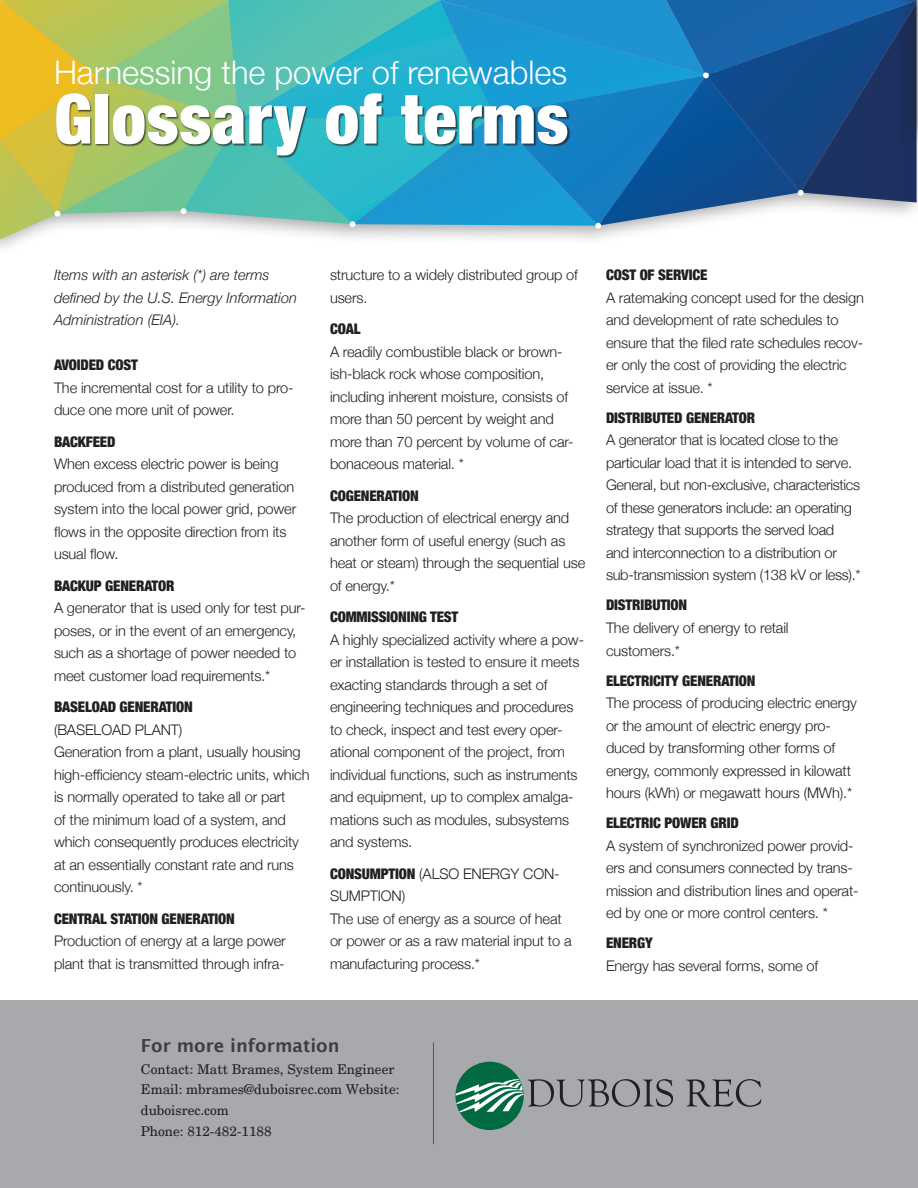
<style>
.page{position:relative;width:918px;height:1188px;background:#fff}
.page>*{position:absolute;margin:0;border:0;box-sizing:border-box;transform-origin:0 0}
.t1{font:900 condensed 69px "Helvetica Neue";letter-spacing:.01em;color:#fff}
.t2{font:300 32.7px "Helvetica Neue";color:#fff}
.t3{font:600 18px "Lucida Sans";color:#3e3e3f}
.t4{font:300 14.7px/22.5px "Helvetica Neue";letter-spacing:-.01em;color:#231f20}
.t5{font:900 condensed 14.7px/22.5px "Helvetica Neue";letter-spacing:-.01em;color:#231f20}
.t6{font:italic 300 14.7px/22.5px "Helvetica Neue";color:#231f20}
.t7{font:13.5px/20.7px "New Century Schlbk";color:#231f20}
.s1{font-weight:300;font-stretch:normal}
.s2{font-weight:900;font-stretch:condensed}
</style>
<div class="page">
<div style="left:0;top:1001px;width:918px;height:187px;background:#a8a9ad"></div>
<svg style="left:0;top:0;width:917px;height:239px;background:#569ca5"></svg>
<div style="left:57px;top:94px;width:514px;height:64px;background:#231f20;opacity:.75"></div>
<div style="left:897px;top:0;width:21px;height:149px;background:#231f20;opacity:.4"></div>
<hr style="left:433px;top:1042px;width:1px;height:102px;background:#57585a">
<svg style="left:686px;top:1079px;width:75px;height:28px"></svg>
<div style="left:455px;top:1062px;width:69px;height:68px;background:#026a43;border-radius:50%"></div>
<svg style="left:456px;top:1078px;width:217px;height:34px"></svg>
<p class="t2" style="left:54px;top:46px;width:515px">Harnessing the power of renewables</p>
<p class="t1" style="left:54px;top:62px;width:516px">Glossary of terms</p>
<p class="t6" style="left:54px;top:263px;width:244px">Items with an asterisk (*) are terms defined by the U.S. Energy Information<br>Administration (EIA).</p>
<p class="t5" style="left:54px;top:353px;width:86px">AVOIDED COST</p>
<p class="t4" style="left:54px;top:375px;width:241px">The incremental cost for a utility to pro&shy;duce one more unit of power.</p>
<p class="t5" style="left:54px;top:429px;width:63px">BACKFEED</p>
<p class="t4" style="left:54px;top:452px;width:244px">When excess electric power is being produced from a distributed generation system into the local power grid, power flows in the opposite direction from its usual flow.</p>
<p class="t5" style="left:54px;top:573px;width:122px">BACKUP GENERATOR</p>
<p class="t4" style="left:54px;top:596px;width:253px">A generator that is used only for test pur&shy;poses, or in the event of an emergency, such as a shortage of power needed to meet customer load requirements.*</p>
<p class="t5" style="left:54px;top:695px;width:140px">BASELOAD GENERATION <span class="s1">(BASELOAD PLANT)</span></p>
<p class="t4" style="left:54px;top:740px;width:257px">Generation from a plant, usually housing high-efficiency steam-electric units, which is normally operated to take all or part<br>of the minimum load of a system, and which consequently produces electricity at an essentially constant rate and runs continuously. *</p>
<p class="t5" style="left:54px;top:906px;width:182px">CENTRAL STATION GENERATION</p>
<p class="t4" style="left:54px;top:929px;width:233px">Production of energy at a large power plant that is transmitted through infra-</p>
<p class="t4" style="left:330px;top:263px;width:250px">structure to a widely distributed group of users.</p>
<p class="t5" style="left:330px;top:317px;width:32px">COAL</p>
<p class="t4" style="left:330px;top:339px;width:245px">A readily combustible black or brown&shy;ish-black rock whose composition, including inherent moisture, consists of more than 50 percent by weight and more than 70 percent by volume of car&shy;bonaceous material. *</p>
<p class="t5" style="left:330px;top:484px;width:90px">COGENERATION</p>
<p class="t4" style="left:330px;top:506px;width:257px">The production of electrical energy and another form of useful energy (such as heat or steam) through the sequential use of energy.*</p>
<p class="t5" style="left:330px;top:605px;width:130px">COMMISSIONING TEST</p>
<p class="t4" style="left:330px;top:627px;width:256px">A highly specialized activity where a pow&shy;er installation is tested to ensure it meets exacting standards through a set of engineering techniques and procedures to check, inspect and test every oper&shy;ational component of the project, from individual functions, such as instruments and equipment, up to complex amalga&shy;mations such as modules, subsystems and systems.</p>
<p class="t4" style="left:330px;top:861px;width:231px"><span class="s2">CONSUMPTION</span> (ALSO ENERGY CON-<br>SUMPTION)</p>
<p class="t4" style="left:330px;top:906px;width:243px">The use of energy as a source of heat or power or as a raw material input to a manufacturing process.*</p>
<p class="t5" style="left:606px;top:263px;width:103px">COST OF SERVICE</p>
<p class="t4" style="left:606px;top:285px;width:259px">A ratemaking concept used for the design and development of rate schedules to ensure that the filed rate schedules recov&shy;er only the cost of providing the electric service at issue. *</p>
<p class="t5" style="left:606px;top:405px;width:151px">DISTRIBUTED GENERATOR</p>
<p class="t4" style="left:606px;top:428px;width:256px">A generator that is located close to the particular load that it is intended to serve.<br>General, but non-exclusive, characteristics of these generators include: an operating strategy that supports the served load and interconnection to a distribution or sub-transmission system (138 kV or less).*</p>
<p class="t5" style="left:606px;top:593px;width:83px">DISTRIBUTION</p>
<p class="t4" style="left:606px;top:615px;width:184px;line-height:23px">The delivery of energy to retail customers.*</p>
<p class="t5" style="left:606px;top:668px;width:151px">ELECTRICITY GENERATION</p>
<p class="t4" style="left:606px;top:691px;width:252px">The process of producing electric energy or the amount of electric energy pro&shy;duced by transforming other forms of energy, commonly expressed in kilowatt hours (kWh) or megawatt hours (MWh).*</p>
<p class="t5" style="left:606px;top:811px;width:134px">ELECTRIC POWER GRID</p>
<p class="t4" style="left:606px;top:833px;width:254px">A system of synchronized power provid&shy;ers and consumers connected by trans&shy;mission and distribution lines and operat&shy;ed by one or more control centers. *</p>
<p class="t5" style="left:606px;top:931px;width:48px">ENERGY</p>
<p class="t4" style="left:606px;top:953px;width:214px">Energy has several forms, some of</p>
<p class="t3" style="left:141px;top:1035px;width:200px">For more information</p>
<p class="t7" style="left:141px;top:1059px;width:260px">Contact: Matt Brames, System Engineer<br>Email: mbrames@duboisrec.com Website: duboisrec.com<br>Phone: 812-482-1188</p>
</div>
